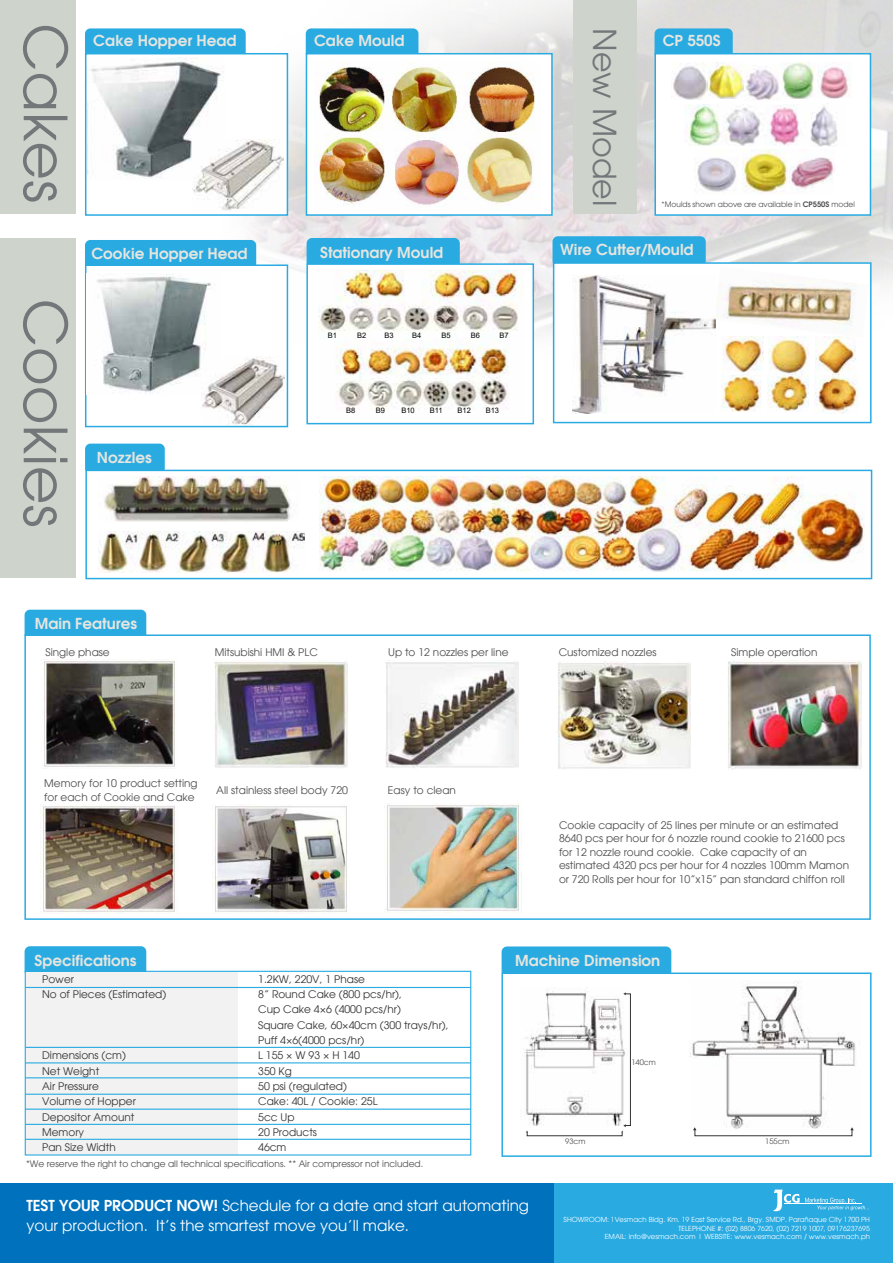
<style>
.page{position:relative;width:893px;height:1263px;background:#fff}
.page>*{position:absolute;margin:0;border:0;box-sizing:border-box;transform-origin:0 0}
.t1{font:59.25px "Avant Garde";color:#737779}
.t2{font:31.8px "Avant Garde";color:#737779}
.t3{font:600 15.15px "Avant Garde";color:#e6e5df}
.t4{font:15.15px/19.5px "Avant Garde";color:#fff}
.t5{font:10.5px/13.5px "Avant Garde";color:#4d4d4d}
.t6{font:10.5px/15.3px "Avant Garde";color:#333}
.t7{font:9px "Avant Garde";color:#4d4d4d}
.t8{font:7.5px "Avant Garde";color:#4d4d4d}
.t9{font:7.5px "Arial";color:#000}
.t10{font:6.9px/8.2px "Avant Garde";color:#fff;text-align:right}
.s1{font-weight:600}
</style>
<div class="page">
<div style="left:502px;top:946px;width:169px;height:31px;background:#29abe2;border-radius:5px"></div>
<div style="left:502px;top:973px;width:369px;height:183px;background:#fff"></div>
<div style="left:501px;top:972px;width:371px;height:185px;border:2px solid #29abe2"></div>
<div style="left:85px;top:28px;width:161px;height:31px;background:#29abe2;border-radius:5px"></div>
<div style="left:25px;top:610px;width:121px;height:30px;background:#29abe2;border-radius:5px"></div>
<div style="left:25px;top:946px;width:121px;height:30px;background:#29abe2;border-radius:5px"></div>
<img style="left:215px;top:0;width:678px;height:381px">
<div style="left:550px;top:1184px;width:343px;height:79px;background:#29abe2"></div>
<div style="left:0;top:1184px;width:554px;height:79px;background:#0071bc"></div>
<div style="left:0;top:0;width:75px;height:214px;background:#ced3cc"></div>
<svg style="left:773px;top:1189px;width:96px;height:22px"></svg>
<div style="left:26px;top:972px;width:212px;height:183px;background:#f2f2f2"></div>
<div style="left:25px;top:971px;width:446px;height:184px;border:1px solid #29abe2"></div>
<hr style="left:25px;top:1047px;width:446px;height:1px;background:#29abe2">
<hr style="left:25px;top:1062px;width:446px;height:1px;background:#29abe2">
<hr style="left:25px;top:1077px;width:446px;height:1px;background:#29abe2">
<hr style="left:25px;top:1094px;width:446px;height:1px;background:#29abe2">
<hr style="left:25px;top:1108px;width:446px;height:2px;background:#29abe2">
<hr style="left:25px;top:1139px;width:446px;height:1px;background:#29abe2">
<hr style="left:25px;top:1124px;width:446px;height:1px;background:#29abe2">
<hr style="left:25px;top:987px;width:446px;height:1px;background:#29abe2">
<img style="left:520px;top:987px;width:101px;height:139px">
<img style="left:689px;top:981px;width:167px;height:146px">
<div style="left:25px;top:635px;width:845px;height:284px;background:#fff"></div>
<div style="left:24px;top:634px;width:847px;height:286px;border:2px solid #29abe2"></div>
<img style="left:387px;top:804px;width:132px;height:109px">
<img style="left:44px;top:659px;width:131px;height:108px">
<img style="left:41px;top:804px;width:134px;height:109px">
<img style="left:213px;top:804px;width:134px;height:108px">
<svg style="left:693px;top:1127px;width:161px;height:9px"></svg>
<svg style="left:621px;top:992px;width:10px;height:140px"></svg>
<div style="left:527px;top:1132px;width:95px;height:4px;border:1px solid #333"></div>
<div style="left:86px;top:54px;width:201px;height:161px;background:#fff"></div>
<div style="left:85px;top:53px;width:203px;height:163px;border:2px solid #29abe2"></div>
<div style="left:306px;top:28px;width:112px;height:31px;background:#29abe2;border-radius:5px"></div>
<div style="left:306px;top:54px;width:246px;height:161px;background:#fff"></div>
<div style="left:306px;top:53px;width:247px;height:163px;border:2px solid #29abe2"></div>
<div style="left:654px;top:28px;width:79px;height:31px;background:#29abe2;border-radius:5px"></div>
<div style="left:655px;top:54px;width:215px;height:161px;background:#fff"></div>
<div style="left:654px;top:53px;width:217px;height:163px;border:2px solid #29abe2"></div>
<img style="left:88px;top:58px;width:133px;height:120px">
<img style="left:193px;top:139px;width:90px;height:71px">
<div style="left:85px;top:240px;width:171px;height:30px;background:#29abe2;border-radius:5px"></div>
<div style="left:86px;top:265px;width:201px;height:162px;background:#fff"></div>
<div style="left:85px;top:264px;width:203px;height:163px;border:2px solid #29abe2"></div>
<div style="left:85px;top:444px;width:80px;height:30px;background:#29abe2;border-radius:5px"></div>
<div style="left:86px;top:470px;width:786px;height:109px;background:#fff"></div>
<div style="left:85px;top:470px;width:787px;height:109px;border:2px solid #29abe2"></div>
<img style="left:697px;top:158px;width:40px;height:34px">
<img style="left:805px;top:103px;width:33px;height:43px">
<img style="left:726px;top:104px;width:74px;height:42px">
<img style="left:685px;top:104px;width:41px;height:42px">
<img style="left:782px;top:62px;width:69px;height:36px">
<img style="left:672px;top:63px;width:72px;height:36px">
<img style="left:789px;top:157px;width:45px;height:32px">
<img style="left:742px;top:149px;width:45px;height:44px">
<img style="left:745px;top:69px;width:34px;height:31px">
<img style="left:315px;top:63px;width:220px;height:142px">
<div style="left:573px;top:0;width:63px;height:214px;background:#ced3cc"></div>
<div style="left:0;top:238px;width:75px;height:340px;background:#ced3cc"></div>
<img style="left:86px;top:274px;width:125px;height:121px">
<img style="left:201px;top:357px;width:83px;height:68px">
<div style="left:307px;top:238px;width:153px;height:30px;background:#29abe2;border-radius:5px"></div>
<div style="left:307px;top:264px;width:226px;height:160px;background:#fff"></div>
<div style="left:306px;top:263px;width:228px;height:161px;border:2px solid #29abe2"></div>
<div style="left:552px;top:236px;width:154px;height:31px;background:#29abe2;border-radius:5px"></div>
<div style="left:554px;top:263px;width:317px;height:160px;background:#fff"></div>
<div style="left:553px;top:262px;width:319px;height:161px;border:2px solid #29abe2"></div>
<img style="left:715px;top:280px;width:141px;height:58px">
<img style="left:814px;top:374px;width:45px;height:39px">
<img style="left:768px;top:336px;width:41px;height:75px">
<img style="left:721px;top:336px;width:42px;height:75px">
<img style="left:815px;top:336px;width:41px;height:38px">
<img style="left:319px;top:476px;width:546px;height:96px">
<img style="left:104px;top:477px;width:187px;height:44px">
<img style="left:99px;top:531px;width:205px;height:41px">
<img style="left:572px;top:275px;width:143px;height:138px">
<img style="left:214px;top:661px;width:134px;height:107px">
<img style="left:557px;top:662px;width:134px;height:107px">
<img style="left:728px;top:661px;width:133px;height:108px">
<img style="left:385px;top:660px;width:134px;height:108px">
<img style="left:319px;top:271px;width:201px;height:138px">
<h1 class="t1" style="left:81px;top:23px;width:181px;rotate:90deg">Cakes</h1>
<h2 class="t2" style="left:624px;top:28px;width:180px;rotate:90deg">New Model</h2>
<h3 class="t3" style="left:93px;top:30px;width:145px">Cake Hopper Head</h3>
<h3 class="t3" style="left:314px;top:30px;width:92px">Cake Mould</h3>
<h3 class="t3" style="left:663px;top:30px;width:59px">CP 550S</h3>
<p class="t8" style="left:661px;top:200px;width:195px">*Moulds shown above are available in <span class="s1">CP550S</span> model</p>
<h1 class="t1" style="left:81px;top:299px;width:230px;rotate:90deg">Cookies</h1>
<h3 class="t3" style="left:91px;top:243px;width:158px">Cookie Hopper Head</h3>
<h3 class="t3" style="left:97px;top:447px;width:56px">Nozzles</h3>
<h3 class="t3" style="left:320px;top:242px;width:125px">Stationary Mould</h3>
<h3 class="t3" style="left:560px;top:239px;width:135px">Wire Cutter/Mould</h3>
<p class="t9" style="left:328px;top:331px;width:11px">B1</p>
<p class="t9" style="left:357px;top:331px;width:11px">B2</p>
<p class="t9" style="left:384px;top:331px;width:11px">B3</p>
<p class="t9" style="left:412px;top:331px;width:11px">B4</p>
<p class="t9" style="left:441px;top:331px;width:11px">B5</p>
<p class="t9" style="left:471px;top:331px;width:11px">B6</p>
<p class="t9" style="left:500px;top:331px;width:11px">B7</p>
<p class="t9" style="left:346px;top:405px;width:11px">B8</p>
<p class="t9" style="left:376px;top:405px;width:11px">B9</p>
<p class="t9" style="left:401px;top:405px;width:15px">B10</p>
<p class="t9" style="left:430px;top:405px;width:14px">B11</p>
<p class="t9" style="left:458px;top:405px;width:15px">B12</p>
<p class="t9" style="left:486px;top:405px;width:15px">B13</p>
<h3 class="t3" style="left:35px;top:613px;width:104px">Main Features</h3>
<p class="t5" style="left:46px;top:646px;width:66px">Single phase</p>
<p class="t5" style="left:215px;top:646px;width:105px">Mitsubishi HMI &amp; PLC</p>
<p class="t5" style="left:388px;top:646px;width:122px">Up to 12 nozzles per line</p>
<p class="t5" style="left:559px;top:646px;width:99px">Customized nozzles</p>
<p class="t5" style="left:731px;top:646px;width:88px">Simple operation</p>
<p class="t5" style="left:44px;top:777px;width:155px">Memory for 10 product setting for each of Cookie and Cake</p>
<p class="t5" style="left:216px;top:783px;width:133px">All stainless steel body 720</p>
<p class="t5" style="left:388px;top:783px;width:70px">Easy to clean</p>
<h3 class="t3" style="left:35px;top:950px;width:103px">Specifications</h3>
<p class="t6" style="left:42px;top:971px;width:33px">Power</p>
<p class="t6" style="left:258px;top:971px;width:108px">1.2KW, 220V, 1 Phase</p>
<p class="t6" style="left:42px;top:987px;width:126px">No of Pieces (Estimated)</p>
<p class="t6" style="left:258px;top:987px;width:192px">8” Round Cake (800 pcs/hr),<br>Cup Cake 4×6 (4000 pcs/hr)<br>Square Cake, 60×40cm (300 trays/hr),<br>Puff 4×6(4000 pcs/hr)</p>
<p class="t6" style="left:42px;top:1048px;width:85px">Dimensions (cm)</p>
<p class="t6" style="left:258px;top:1048px;width:103px">L 155 × W 93 × H 140</p>
<p class="t6" style="left:42px;top:1063px;width:59px">Net Weight</p>
<p class="t6" style="left:258px;top:1063px;width:35px">350 Kg</p>
<p class="t6" style="left:42px;top:1078px;width:58px">Air Pressure</p>
<p class="t6" style="left:258px;top:1078px;width:90px">50 psi (regulated)</p>
<p class="t6" style="left:42px;top:1094px;width:95px">Volume of Hopper</p>
<p class="t6" style="left:258px;top:1094px;width:121px">Cake: 40L / Cookie: 25L</p>
<p class="t6" style="left:42px;top:1109px;width:94px">Depositor Amount</p>
<p class="t6" style="left:258px;top:1109px;width:38px">5cc Up</p>
<p class="t6" style="left:42px;top:1124px;width:43px">Memory</p>
<p class="t6" style="left:258px;top:1124px;width:60px">20 Products</p>
<p class="t6" style="left:42px;top:1140px;width:75px">Pan Size Width</p>
<p class="t6" style="left:258px;top:1140px;width:30px">46cm</p>
<p class="t7" style="left:26px;top:1158px;width:399px">*We reserve the right to change all technical specifications. ** Air compressor not included.</p>
<p class="t5" style="left:559px;top:818px;width:292px">Cookie capacity of 25 lines per minute or an estimated 8640 pcs per hour for 6 nozzle round cookie to 21600 pcs for 12 nozzle round cookie. Cake capacity of an estimated 4320 pcs per hour for 4 nozzles 100mm Mamon or 720 Rolls per hour for 10”x15” pan standard chiffon roll</p>
<h3 class="t3" style="left:515px;top:950px;width:147px">Machine Dimension</h3>
<p class="t8" style="left:565px;top:1136px;width:22px">93cm</p>
<p class="t8" style="left:631px;top:1058px;width:26px">140cm</p>
<p class="t8" style="left:765px;top:1136px;width:26px">155cm</p>
<h3 class="t4" style="left:26px;top:1196px;width:504px"><span class="s1">TEST YOUR PRODUCT NOW!</span> Schedule for a date and start automating your production. It’s the smartest move you’ll make.</h3>
<p class="t10" style="left:564px;top:1216px;width:308px">SHOWROOM: 1Vesmach Bldg. Km. 19 East Service Rd., Brgy. SMDP. Parañaque City 1700 PH<br>TELEPHONE #: (02) 8806 7620, (02) 7219 1007, 09176237695<br>EMAIL: info@vesmach.com l WEBSITE: www.vesmach.com / www.vesmach.ph</p>
</div>
